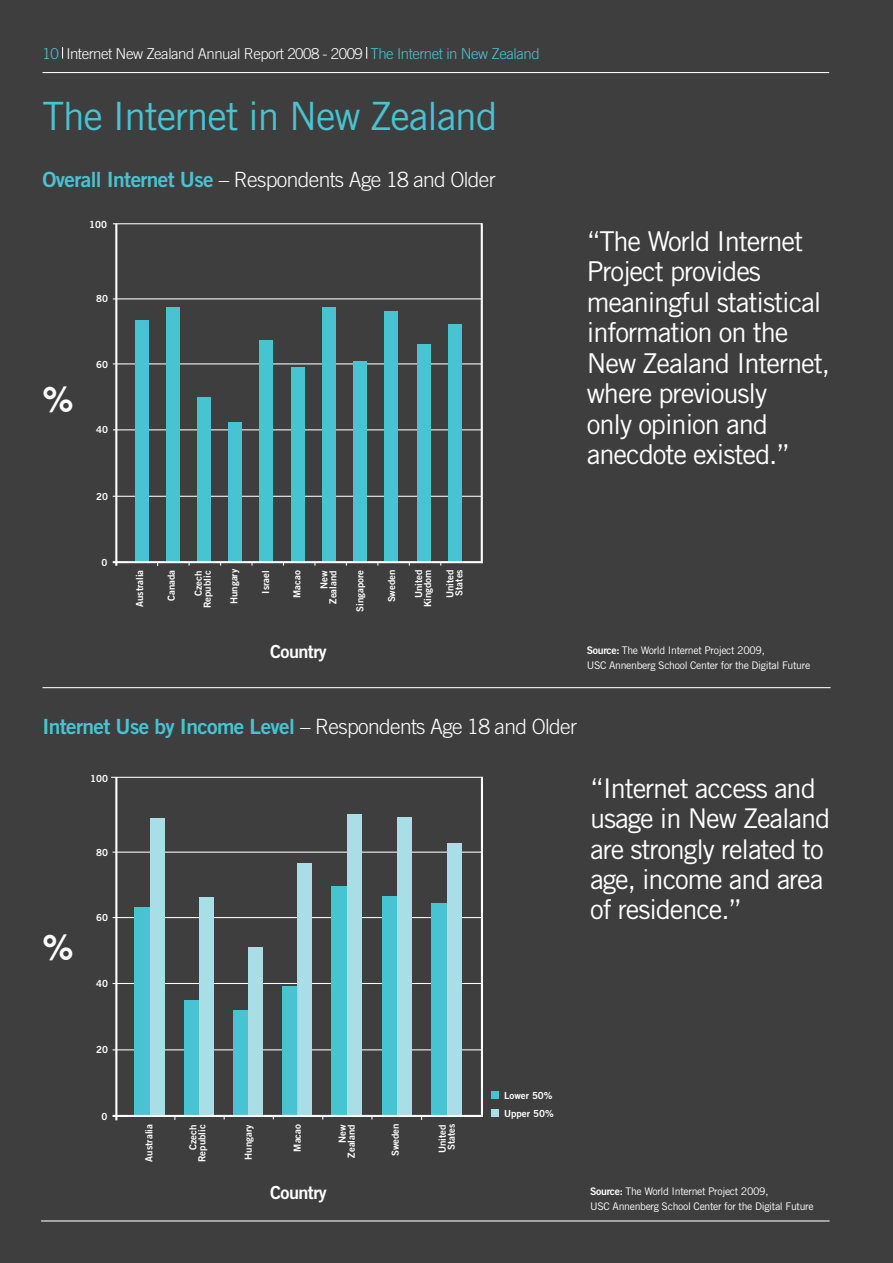
<style>
.page{position:relative;width:893px;height:1263px;background:#3e3e3f}
.page>*{position:absolute;margin:0;border:0;box-sizing:border-box;transform-origin:0 0}
.H1_-_black{font:39px "Trade Gothic";letter-spacing:-.03em;color:#47c3d2}
.t1{font:35.1px "Trade Gothic Bold Two";color:#fff}
.t2{font:27.3px/30.5px "Trade Gothic";letter-spacing:-.04em;color:#fff}
.t3{font:27.15px/30.3px "Trade Gothic";letter-spacing:-.04em;color:#fff}
.Graph___Table_Headin{font:300 21px "Trade Gothic";letter-spacing:-.03em;color:#fff}
.t4{font:18px "Trade Gothic Bold Two";letter-spacing:-.03em;color:#fff}
.t5{font:300 15px "Trade Gothic";letter-spacing:-.03em;color:#fff}
.Graph_note_-_white{font:10.5px/15px "Trade Gothic";letter-spacing:-.03em;color:#fff}
.Medium_Graph_note{font:10.5px/15px "Trade Gothic";letter-spacing:-.03em;color:#fff}
.t6{font:9.75px/9px "Trade Gothic Bold Two";color:#fff;text-align:right}
.s1{color:#47c3d2}
.s2{font-family:"Trade Gothic Bold Two";font-weight:400;color:#47c3d2}
.s3{font-family:"Trade Gothic Bold Two"}
</style>
<div class="page">
<hr style="left:43px;top:72px;width:786px;height:1px;background:#fff">
<hr style="left:41px;top:1220px;width:788px;height:1px;background:#fff">
<svg style="left:62px;top:47px;width:1px;height:12px"></svg>
<svg style="left:366px;top:47px;width:1px;height:12px"></svg>
<hr style="left:43px;top:687px;width:788px;height:1px;background:#fff">
<hr style="left:113px;top:223px;width:369px;height:1px;background:#fff">
<hr style="left:113px;top:298px;width:369px;height:1px;background:#fff">
<hr style="left:113px;top:363px;width:369px;height:1px;background:#fff">
<hr style="left:113px;top:429px;width:369px;height:1px;background:#fff">
<hr style="left:113px;top:496px;width:369px;height:1px;background:#fff">
<hr style="left:115px;top:224px;width:2px;height:342px;background:#fff">
<hr style="left:481px;top:223px;width:2px;height:340px;background:#fff">
<div style="left:135px;top:321px;width:14px;height:241px;background:#47c3d2"></div>
<div style="left:166px;top:308px;width:14px;height:254px;background:#47c3d2"></div>
<div style="left:197px;top:397px;width:14px;height:165px;background:#47c3d2"></div>
<div style="left:228px;top:423px;width:14px;height:139px;background:#47c3d2"></div>
<div style="left:260px;top:341px;width:13px;height:221px;background:#47c3d2"></div>
<div style="left:291px;top:367px;width:13px;height:195px;background:#47c3d2"></div>
<div style="left:322px;top:308px;width:14px;height:254px;background:#47c3d2"></div>
<div style="left:353px;top:361px;width:14px;height:201px;background:#47c3d2"></div>
<div style="left:384px;top:311px;width:14px;height:251px;background:#47c3d2"></div>
<div style="left:417px;top:344px;width:14px;height:218px;background:#47c3d2"></div>
<div style="left:448px;top:325px;width:14px;height:237px;background:#47c3d2"></div>
<hr style="left:113px;top:561px;width:369px;height:2px;background:#fff">
<hr style="left:111px;top:777px;width:371px;height:1px;background:#fff">
<hr style="left:113px;top:851px;width:369px;height:2px;background:#fff">
<hr style="left:113px;top:917px;width:369px;height:1px;background:#fff">
<hr style="left:113px;top:983px;width:369px;height:1px;background:#fff">
<hr style="left:113px;top:1049px;width:369px;height:1px;background:#fff">
<hr style="left:115px;top:777px;width:2px;height:343px;background:#fff">
<hr style="left:481px;top:777px;width:2px;height:340px;background:#fff">
<div style="left:492px;top:1091px;width:7px;height:7px;background:#47c3d2"></div>
<div style="left:492px;top:1109px;width:7px;height:8px;background:#aadee7"></div>
<div style="left:135px;top:907px;width:15px;height:209px;background:#47c3d2"></div>
<div style="left:150px;top:818px;width:15px;height:298px;background:#aadee7"></div>
<div style="left:184px;top:1000px;width:15px;height:116px;background:#47c3d2"></div>
<div style="left:199px;top:897px;width:15px;height:219px;background:#aadee7"></div>
<div style="left:233px;top:1010px;width:15px;height:106px;background:#47c3d2"></div>
<div style="left:248px;top:947px;width:15px;height:169px;background:#aadee7"></div>
<div style="left:283px;top:986px;width:15px;height:130px;background:#47c3d2"></div>
<div style="left:298px;top:864px;width:14px;height:252px;background:#aadee7"></div>
<div style="left:332px;top:886px;width:15px;height:230px;background:#47c3d2"></div>
<div style="left:347px;top:814px;width:15px;height:302px;background:#aadee7"></div>
<div style="left:382px;top:896px;width:16px;height:220px;background:#47c3d2"></div>
<div style="left:397px;top:818px;width:15px;height:298px;background:#aadee7"></div>
<div style="left:432px;top:903px;width:15px;height:213px;background:#47c3d2"></div>
<div style="left:447px;top:843px;width:15px;height:273px;background:#aadee7"></div>
<hr style="left:113px;top:1115px;width:369px;height:2px;background:#fff">
<p class="t5" style="left:43px;top:44px;width:499px"><span class="s1">10</span> Internet New Zealand Annual Report 2008 - 2009 <span class="s1">The Internet in New Zealand</span></p>
<p class="H1_-_black" style="left:43px;top:93px;width:456px">The Internet in New Zealand</p>
<p class="Graph___Table_Headin" style="left:43px;top:167px;width:455px"><span class="s2">Overall Internet Use</span> – Respondents Age 18 and Older</p>
<p class="t6" style="left:89px;top:220px;width:19px">100</p>
<p class="t6" style="left:96px;top:294px;width:13px">80</p>
<p class="t1" style="left:43px;top:378px;width:33px">%</p>
<p class="t6" style="left:96px;top:360px;width:13px">60</p>
<p class="t6" style="left:96px;top:425px;width:13px">40</p>
<p class="t6" style="left:96px;top:491px;width:13px">20</p>
<p class="t2" style="left:587px;top:226px;width:245px">“The World Internet<br>Project provides meaningful statistical information on the<br>New Zealand Internet, where previously<br>only opinion and anecdote existed.”</p>
<p class="t6" style="left:102px;top:558px;width:7px">0</p>
<p class="t6" style="left:135px;top:607px;width:39px;rotate:-90deg">Australia</p>
<p class="t6" style="left:167px;top:601px;width:33px;rotate:-90deg">Canada</p>
<p class="t6" style="left:194px;top:608px;width:39px;rotate:-90deg">Czech<br>Republic</p>
<p class="t6" style="left:229px;top:604px;width:37px;rotate:-90deg">Hungary</p>
<p class="t6" style="left:261px;top:593px;width:25px;rotate:-90deg">Israel</p>
<p class="t6" style="left:292px;top:598px;width:29px;rotate:-90deg">Macao</p>
<p class="t6" style="left:319px;top:604px;width:35px;rotate:-90deg">New<br>Zealand</p>
<p class="t6" style="left:355px;top:612px;width:44px;rotate:-90deg">Singapore</p>
<p class="t6" style="left:387px;top:602px;width:35px;rotate:-90deg">Sweden</p>
<p class="t6" style="left:414px;top:607px;width:39px;rotate:-90deg">United<br>Kingdom</p>
<p class="t6" style="left:445px;top:598px;width:31px;text-align:left;rotate:-90deg">United<br>States</p>
<p class="t4" style="left:270px;top:641px;width:58px">Country</p>
<p class="Graph_note_-_white" style="left:587px;top:642px;width:225px"><span class="s3">Source:</span> The World Internet Project 2009,<br>USC Annenberg School Center for the Digital Future</p>
<p class="Graph___Table_Headin" style="left:43px;top:714px;width:536px"><span class="s2">Internet Use by Income Level</span> – Respondents Age 18 and Older</p>
<p class="t6" style="left:90px;top:773px;width:19px">100</p>
<p class="t1" style="left:43px;top:926px;width:33px">%</p>
<p class="t6" style="left:96px;top:847px;width:13px">80</p>
<p class="t6" style="left:96px;top:913px;width:13px">60</p>
<p class="t6" style="left:96px;top:978px;width:13px">40</p>
<p class="t3" style="left:590px;top:773px;width:241px">“Internet access and usage in New Zealand are strongly related to age, income and area of residence.”</p>
<p class="t6" style="left:96px;top:1045px;width:13px">20</p>
<p class="t6" style="left:102px;top:1111px;width:7px">0</p>
<p class="t6" style="left:144px;top:1161px;width:39px;rotate:-90deg">Australia</p>
<p class="t6" style="left:188px;top:1162px;width:39px;rotate:-90deg">Czech<br>Republic</p>
<p class="t6" style="left:244px;top:1160px;width:37px;rotate:-90deg">Hungary</p>
<p class="t6" style="left:293px;top:1151px;width:29px;rotate:-90deg">Macao</p>
<p class="t6" style="left:338px;top:1158px;width:35px;rotate:-90deg">New<br>Zealand</p>
<p class="t6" style="left:390px;top:1156px;width:35px;rotate:-90deg">Sweden</p>
<p class="t6" style="left:438px;top:1153px;width:31px;text-align:left;rotate:-90deg">United<br>States</p>
<p class="t4" style="left:270px;top:1181px;width:58px">Country</p>
<p class="t6" style="left:504px;top:1086px;width:51px;line-height:18px;text-align:left">Lower 50%<br>Upper 50%</p>
<p class="Medium_Graph_note" style="left:590px;top:1184px;width:225px"><span class="s3">Source:</span> The World Internet Project 2009,<br>USC Annenberg School Center for the Digital Future</p>
</div>
